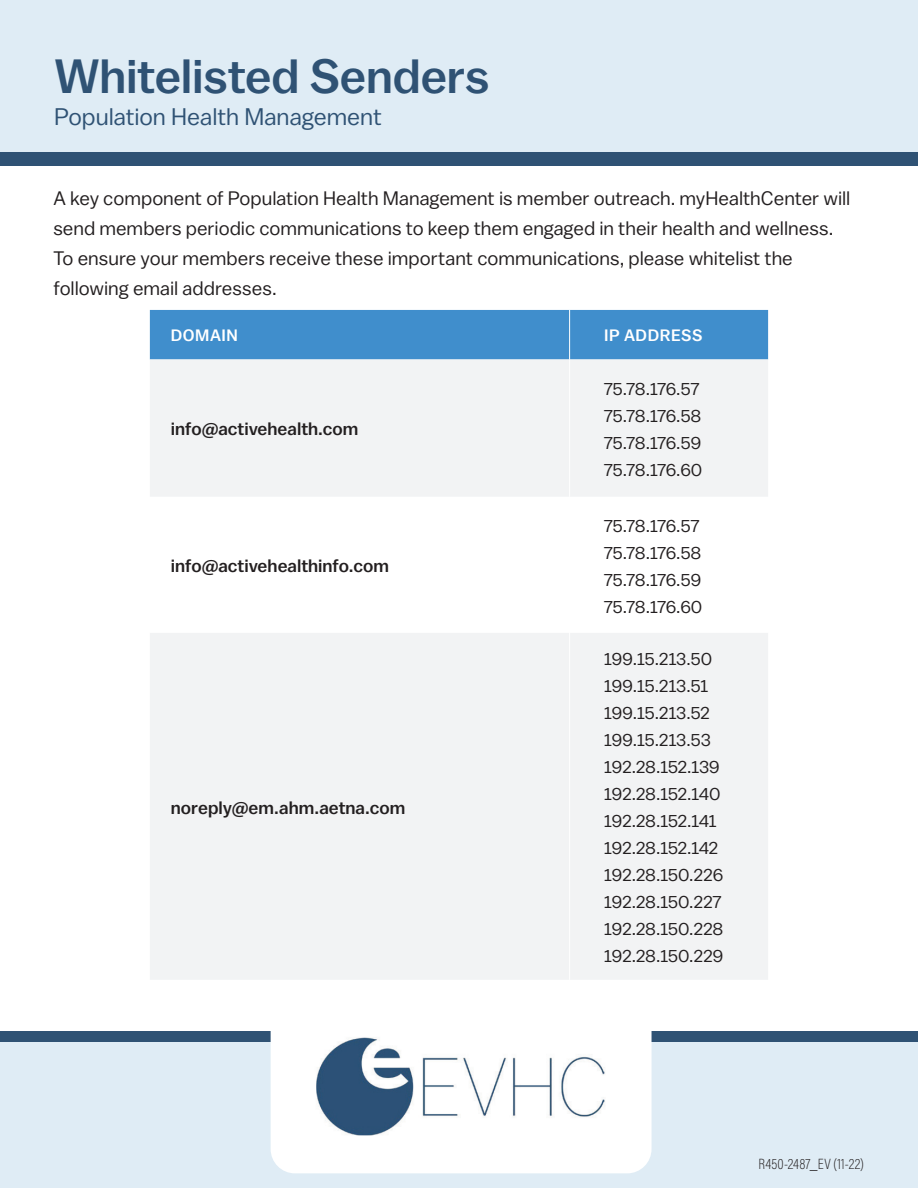
<style>
.page{position:relative;width:918px;height:1188px;background:#fff}
.page>*{position:absolute;margin:0;border:0;box-sizing:border-box;transform-origin:0 0}
.t1{font:500 48px "Balto";letter-spacing:-.005em;color:#2f5274}
.t2{font:24px "Balto";color:#2f5274}
.Body_Copy{font:19.5px/30px "Balto";color:#231f20}
.t3{font:18px "Balto";color:#231f20}
.t4{font:500 18px "Balto";color:#231f20}
.t5{font:500 16.5px "Balto";letter-spacing:.03em;color:#fff}
.t6{font:200 15px "Acumin Pro Cond";letter-spacing:.015em;color:#231f20}
</style>
<div class="page">
<div style="left:0;top:0;width:918px;height:159px;background:#dfecf5"></div>
<div style="left:0;top:153px;width:918px;height:13px;background:#2f5274"></div>
<div style="left:0;top:1036px;width:918px;height:152px;background:#dfecf5"></div>
<div style="left:0;top:1031px;width:918px;height:11px;background:#2f5274"></div>
<div style="left:271px;top:995px;width:381px;height:178px;background:#fff;border-radius:24px"></div>
<img style="left:316px;top:1037px;width:289px;height:99px">
<div style="left:150px;top:310px;width:618px;height:49px;background:#408ecc"></div>
<svg style="left:150px;top:359px;width:618px;height:621px;fill:#f2f3f4"></svg>
<hr style="left:569px;top:310px;width:1px;height:49px;background:#fff">
<hr style="left:569px;top:359px;width:1px;height:138px;background:#fff">
<hr style="left:569px;top:497px;width:1px;height:136px;background:#fff">
<hr style="left:569px;top:633px;width:1px;height:347px;background:#fff">
<p class="t1" style="left:54px;top:47px;width:437px">Whitelisted Senders</p>
<p class="t2" style="left:54px;top:102px;width:330px">Population Health Management</p>
<p class="Body_Copy" style="left:53px;top:182px;width:799px">A key component of Population Health Management is member outreach. myHealthCenter will send members periodic communications to keep them engaged in their health and wellness.<br>To ensure your members receive these important communications, please whitelist the following email addresses.</p>
<p class="t5" style="left:171px;top:326px;width:69px">DOMAIN</p>
<p class="t5" style="left:604px;top:326px;width:100px">IP ADDRESS</p>
<p class="t4" style="left:171px;top:418px;width:189px">info@activehealth.com</p>
<p class="t4" style="left:171px;top:555px;width:220px">info@activehealthinfo.com</p>
<p class="t4" style="left:171px;top:796px;width:236px">noreply@em.ahm.aetna.com</p>
<p class="t3" style="left:604px;top:378px;width:97px">75.78.176.57</p>
<p class="t3" style="left:604px;top:405px;width:98px">75.78.176.58</p>
<p class="t3" style="left:604px;top:432px;width:99px">75.78.176.59</p>
<p class="t3" style="left:604px;top:459px;width:100px">75.78.176.60</p>
<p class="t3" style="left:604px;top:514px;width:97px">75.78.176.57</p>
<p class="t3" style="left:604px;top:541px;width:98px">75.78.176.58</p>
<p class="t3" style="left:604px;top:568px;width:99px">75.78.176.59</p>
<p class="t3" style="left:604px;top:595px;width:100px">75.78.176.60</p>
<p class="t3" style="left:604px;top:648px;width:110px">199.15.213.50</p>
<p class="t3" style="left:604px;top:675px;width:106px">199.15.213.51</p>
<p class="t3" style="left:604px;top:702px;width:107px">199.15.213.52</p>
<p class="t3" style="left:604px;top:729px;width:108px">199.15.213.53</p>
<p class="t3" style="left:604px;top:756px;width:117px">192.28.152.139</p>
<p class="t3" style="left:604px;top:783px;width:118px">192.28.152.140</p>
<p class="t3" style="left:604px;top:810px;width:114px">192.28.152.141</p>
<p class="t3" style="left:604px;top:837px;width:116px">192.28.152.142</p>
<p class="t3" style="left:604px;top:864px;width:121px">192.28.150.226</p>
<p class="t3" style="left:604px;top:891px;width:119px">192.28.150.227</p>
<p class="t3" style="left:604px;top:918px;width:120px">192.28.150.228</p>
<p class="t3" style="left:604px;top:945px;width:121px">192.28.150.229</p>
<p class="t6" style="left:759px;top:1154px;width:107px">R450-2487_EV (11-22)</p>
</div>
